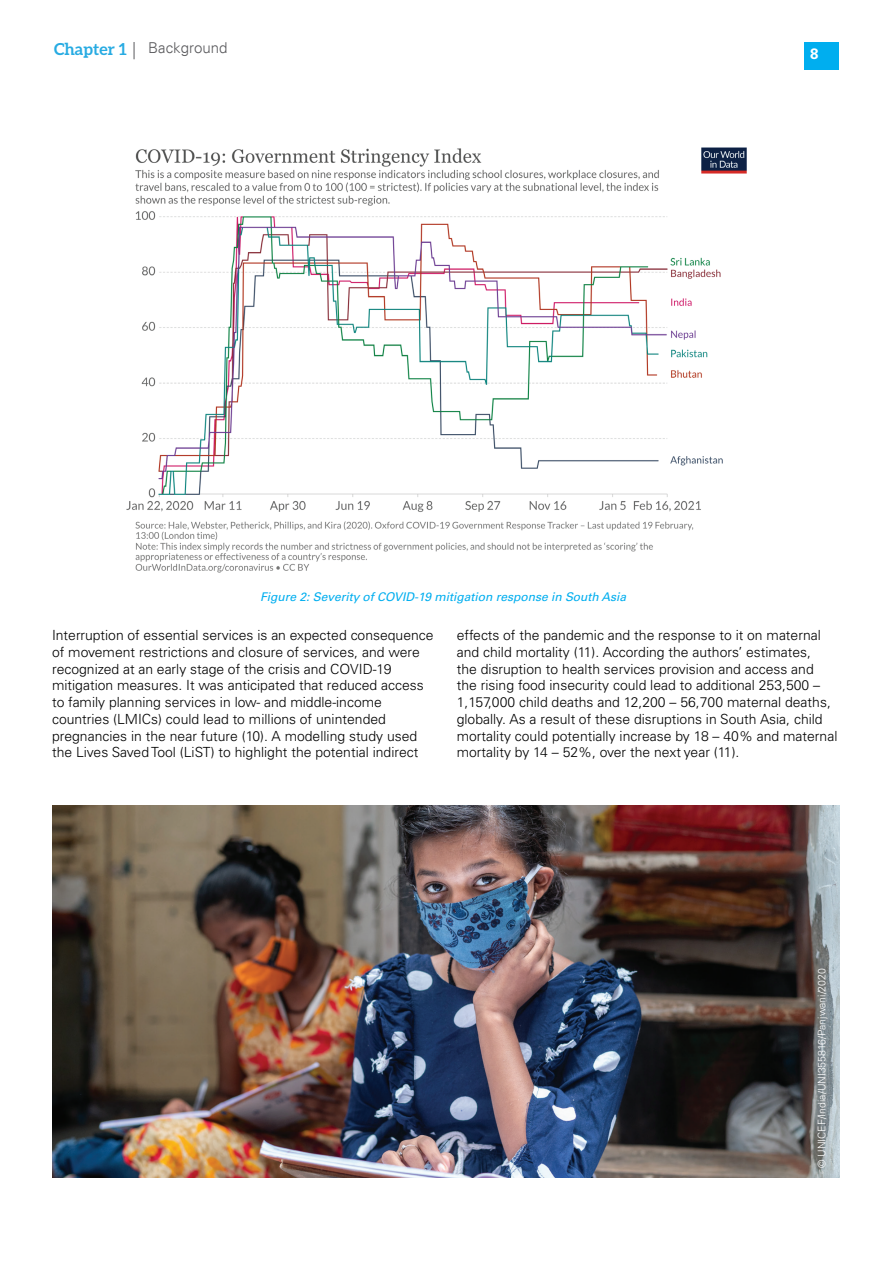
<style>
.page{position:relative;width:893px;height:1263px;background:#fff}
.page>*{position:absolute;margin:0;border:0;box-sizing:border-box;transform-origin:0 0}
.t1{font:700 16.5px "Aleo";color:#27abe2}
.t2{font:300 15px "Univers";color:#5a5a5d}
.t3{font:700 15px "Univers LT Pro 65";color:#fff}
.t4{font:300 13.95px/16.8px "Univers LT Pro 45";color:#000}
.t5{font:italic 12px "Univers LT Pro 55";color:#00aeef}
.t6{font:300 10.5px "Univers LT Pro 45";color:#fff}
</style>
<div class="page">
<svg style="left:134px;top:42px;width:1px;height:17px"></svg>
<div style="left:804px;top:42px;width:35px;height:27px;background:#00aeef"></div>
<img style="left:126px;top:147px;width:621px;height:426px">
<img style="left:52px;top:805px;width:787px;height:372px">
<p class="t1" style="left:54px;top:40px;width:74px">Chapter 1</p>
<p class="t2" style="left:148px;top:39px;width:81px">Background</p>
<p class="t3" style="left:810px;top:45px;width:10px">8</p>
<p class="t5" style="left:260px;top:590px;width:368px">Figure 2: Severity of COVID-19 mitigation response in South Asia</p>
<p class="t4" style="left:52px;top:627px;width:383px">Interruption of essential services is an expected consequence of movement restrictions and closure of services, and were recognized at an early stage of the crisis and COVID-19 mitigation measures. It was anticipated that reduced access to family planning services in low- and middle-income countries (LMICs) could lead to millions of unintended pregnancies in the near future (10). A modelling study used the Lives Saved Tool (LiST) to highlight the potential indirect</p>
<p class="t4" style="left:457px;top:627px;width:382px">effects of the pandemic and the response to it on maternal and child mortality (11). According the authors’ estimates,<br>the disruption to health services provision and access and<br>the rising food insecurity could lead to additional 253,500 – 1,157,000 child deaths and 12,200 – 56,700 maternal deaths, globally. As a result of these disruptions in South Asia, child mortality could potentially increase by 18 – 40% and maternal mortality by 14 – 52%, over the next year (11).</p>
<p class="t6" style="left:815px;top:1168px;width:201px;rotate:-90deg">© UNICEF/India/UNI355816/Panjwani/2020</p>
</div>
